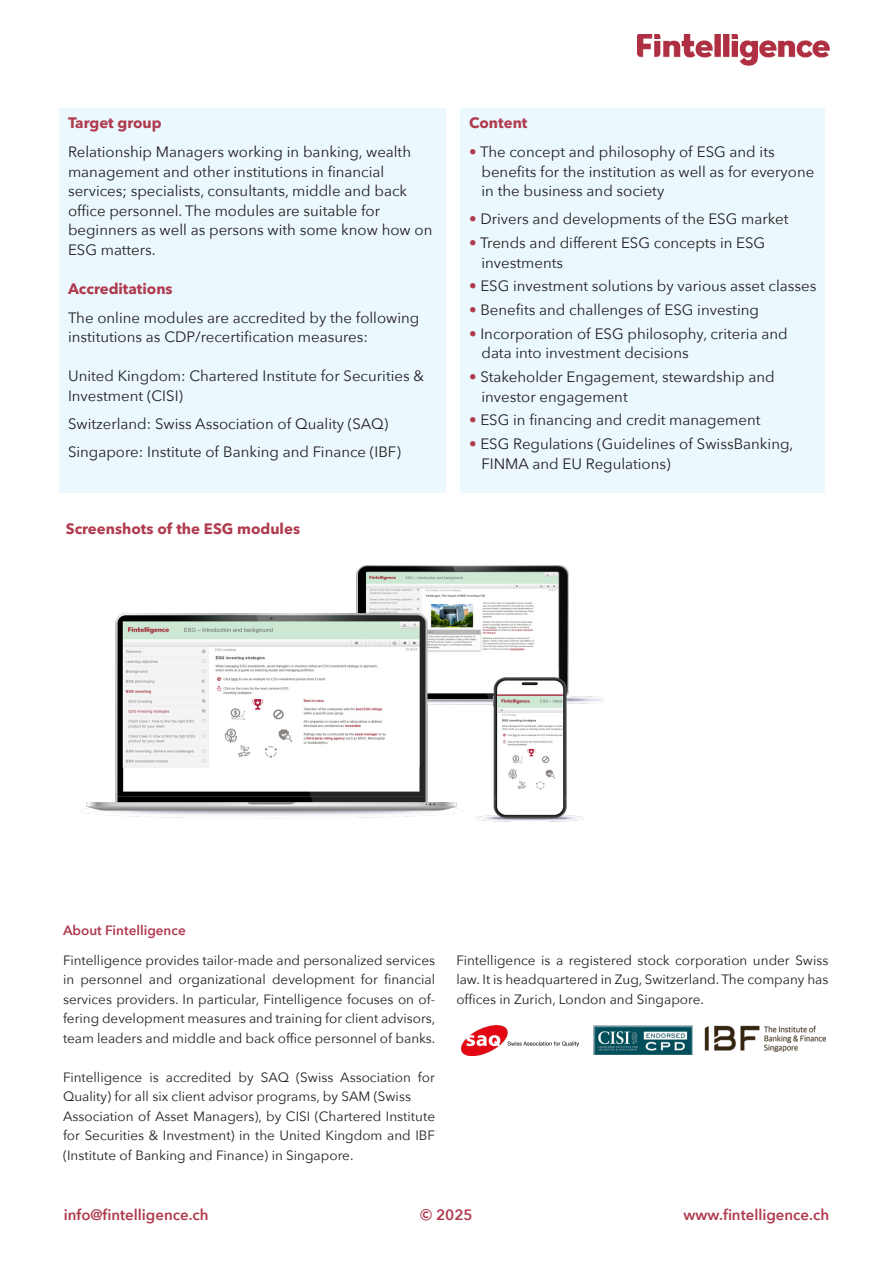
<style>
.page{position:relative;width:893px;height:1263px;background:#fff}
.page>*{position:absolute;margin:0;border:0;box-sizing:border-box;transform-origin:0 0}
.Aufzählung{font:15px/19.5px "Avenir Next";color:#231f20}
.t1{font:700 15px "Avenir Next LT Pro";color:#b03a4e}
.Lauftext{font:600 15px "Avenir Next";color:#b03a4e}
.Lauftext-2{font:13.5px/19.5px "Avenir Next";color:#231f20;text-align:justify}
.Lauftext-3{font:600 13.5px "Avenir Next";color:#b03a4e}
.s1{color:#b03a4e}
</style>
<div class="page">
<img style="left:638px;top:34px;width:191px;height:32px">
<div style="left:461px;top:108px;width:364px;height:384px;background:#ebf8fd"></div>
<div style="left:60px;top:108px;width:386px;height:384px;background:#ebf8fd"></div>
<img style="left:593px;top:1025px;width:99px;height:30px">
<img style="left:704px;top:1026px;width:122px;height:26px">
<img style="left:462px;top:1025px;width:117px;height:30px">
<img style="left:81px;top:566px;width:523px;height:255px">
<p class="t1" style="left:68px;top:113px;width:95px">Target group</p>
<p class="Aufzählung" style="left:68px;top:141px;width:366px">Relationship Managers working in banking, wealth management and other institutions in financial services; specialists, consultants, middle and back office personnel. The modules are suitable for beginners as well as persons with some know how on ESG matters.</p>
<p class="t1" style="left:68px;top:279px;width:106px">Accreditations</p>
<p class="Aufzählung" style="left:68px;top:307px;width:353px">The online modules are accredited by the following institutions as CDP/recertification measures:</p>
<p class="Aufzählung" style="left:68px;top:366px;width:357px">United Kingdom: Chartered Institute for Securities &amp;<br>Investment (CISI)</p>
<p class="Aufzählung" style="left:68px;top:413px;width:322px">Switzerland: Swiss Association of Quality (SAQ)</p>
<p class="Aufzählung" style="left:68px;top:441px;width:334px">Singapore: Institute of Banking and Finance (IBF)</p>
<p class="t1" style="left:66px;top:520px;width:236px">Screenshots of the ESG modules</p>
<p class="t1" style="left:469px;top:113px;width:60px">Content</p>
<p class="Aufzählung" style="left:481px;top:141px;width:334px;text-indent:-12px"><span class="s1">•</span> The concept and philosophy of ESG and its benefits for the institution as well as for everyone in the business and society</p>
<p class="Aufzählung" style="left:469px;top:209px;width:321px"><span class="s1">•</span> Drivers and developments of the ESG market</p>
<p class="Aufzählung" style="left:481px;top:232px;width:285px;text-indent:-12px"><span class="s1">•</span> Trends and different ESG concepts in ESG investments</p>
<p class="Aufzählung" style="left:469px;top:276px;width:349px"><span class="s1">•</span> ESG investment solutions by various asset classes</p>
<p class="Aufzählung" style="left:469px;top:299px;width:291px"><span class="s1">•</span> Benefits and challenges of ESG investing</p>
<p class="Aufzählung" style="left:481px;top:323px;width:308px;text-indent:-12px"><span class="s1">•</span> Incorporation of ESG philosophy, criteria and data into investment decisions</p>
<p class="Aufzählung" style="left:481px;top:366px;width:295px;text-indent:-12px"><span class="s1">•</span> Stakeholder Engagement, stewardship and investor engagement</p>
<p class="Aufzählung" style="left:469px;top:410px;width:293px"><span class="s1">•</span> ESG in financing and credit management</p>
<p class="Aufzählung" style="left:469px;top:434px;width:326px"><span class="s1">•</span> ESG Regulations (Guidelines of SwissBanking,</p>
<p class="Aufzählung" style="left:481px;top:453px;width:191px">FINMA and EU Regulations)</p>
<p class="Lauftext-3" style="left:63px;top:919px;width:124px">About Fintelligence</p>
<p class="Lauftext-2" style="left:63px;top:950px;width:374px">Fintelligence provides tailor-made and personalized services in personnel and organizational development for financial services providers. In particular, Fintelligence focuses on of&shy;fering development measures and training for client advisors, team leaders and middle and back office personnel of banks.</p>
<p class="Lauftext-2" style="left:63px;top:1067px;width:374px">Fintelligence is accredited by SAQ (Swiss Association for<br>Quality) for all six client advisor programs, by SAM (Swiss</p>
<p class="Lauftext-2" style="left:63px;top:1106px;width:374px">Association of Asset Managers), by CISI (Chartered Institute for Securities &amp; Investment) in the United Kingdom and IBF (Institute of Banking and Finance) in Singapore.</p>
<p class="Lauftext-2" style="left:456px;top:950px;width:374px">Fintelligence is a registered stock corporation under Swiss law. It is headquartered in Zug, Switzerland. The company has offices in Zurich, London and Singapore.</p>
<p class="Lauftext" style="left:64px;top:1202px;width:146px">info@fintelligence.ch</p>
<p class="Lauftext" style="left:420px;top:1202px;width:54px">© 2025</p>
<p class="Lauftext" style="left:683px;top:1202px;width:147px">www.fintelligence.ch</p>
</div>
